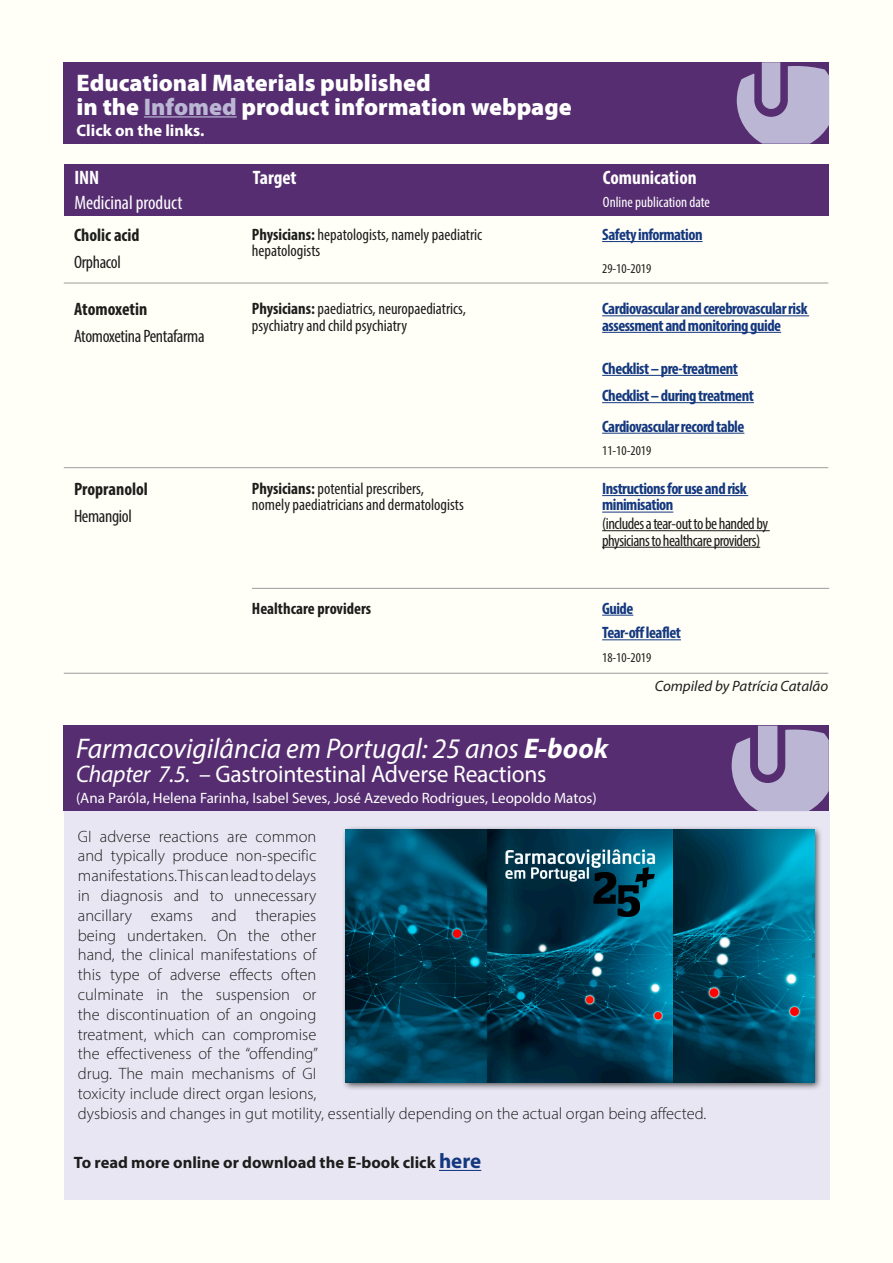
<style>
.page{position:relative;width:893px;height:1263px;background:#fffef7}
.page>*{position:absolute;margin:0;border:0;box-sizing:border-box;transform-origin:0 0}
.t1{font:italic 28.5px "Myriad Pro";color:#fff}
.t2{font:900 24px/24px "Myriad Pro";color:#fff}
.t3{font:24px "Myriad Pro";letter-spacing:-.01em;color:#fff}
.t4{font:700 condensed 19.5px "Myriad Pro";color:#fff}
.t5{font:condensed 19.5px "Myriad Pro";color:#fff}
.t6{font:condensed 18px "Myriad Pro";letter-spacing:-.02em;color:#1d1d1b}
.t7{font:700 condensed 18px "Myriad Pro";color:#1d1d1b}
.t8{font:300 16.5px/19.8px "Myriad Pro";color:#1d1d1b}
.t9{font:700 condensed 16.5px/16.5px "Myriad Pro";letter-spacing:-.03em;color:#14387f}
.t10{font:condensed 16.5px/16.5px "Myriad Pro";color:#1d1d1b}
.t11{font:condensed 16.5px/16.5px "Myriad Pro";letter-spacing:-.03em;color:#1d1d1b}
.t12{font:700 16.5px "Myriad Pro";color:#1d1d1b}
.t13{font:700 condensed 16.5px "Myriad Pro";color:#1d1d1b}
.t14{font:700 16.5px "Myriad Pro";color:#fff}
.t15{font:15px "Myriad Pro";color:#fff}
.t16{font:italic 15px "Myriad Pro";color:#1d1d1b}
.t17{font:condensed 15px "Myriad Pro";color:#fff}
.t18{font:condensed 13.5px "Myriad Pro";color:#1d1d1b}
.s1{color:#bab6d3}
.s2{font-weight:700}
.s3{font-style:italic}
.s4{font-size:21px;color:#14387f}
</style>
<div class="page">
<hr style="left:602px;top:241px;width:101px;height:1px;background:#14387f">
<hr style="left:602px;top:315px;width:207px;height:1px;background:#14387f">
<hr style="left:602px;top:332px;width:179px;height:1px;background:#14387f">
<hr style="left:602px;top:495px;width:146px;height:1px;background:#14387f">
<hr style="left:602px;top:512px;width:71px;height:1px;background:#14387f">
<hr style="left:602px;top:530px;width:168px;height:1px;background:#1d1d1b">
<hr style="left:602px;top:547px;width:158px;height:1px;background:#1d1d1b">
<hr style="left:602px;top:615px;width:31px;height:1px;background:#14387f">
<hr style="left:602px;top:639px;width:79px;height:1px;background:#14387f">
<hr style="left:602px;top:375px;width:136px;height:1px;background:#14387f">
<hr style="left:602px;top:402px;width:152px;height:1px;background:#14387f">
<hr style="left:602px;top:433px;width:142px;height:1px;background:#14387f">
<hr style="left:64px;top:283px;width:764px;height:1px;background:#9d9d9d">
<hr style="left:64px;top:467px;width:764px;height:1px;background:#9d9d9d">
<hr style="left:252px;top:588px;width:577px;height:1px;background:#9d9d9d">
<hr style="left:64px;top:673px;width:764px;height:1px;background:#9d9d9d">
<div style="left:64px;top:811px;width:766px;height:388px;background:#e9e6f4"></div>
<div style="left:63px;top:726px;width:766px;height:85px;background:#552d70"></div>
<svg style="left:732px;top:726px;width:97px;height:85px"></svg>
<hr style="left:439px;top:1170px;width:42px;height:1px;background:#14387f">
<div style="left:342px;top:825px;width:481px;height:266px;background:#1d1d1b;opacity:.75"></div>
<img style="left:346px;top:829px;width:468px;height:253px">
<div style="left:64px;top:164px;width:764px;height:51px;background:#552d70"></div>
<div style="left:64px;top:62px;width:765px;height:82px;background:#552d70"></div>
<hr style="left:144px;top:116px;width:93px;height:2px;background:#bab6d3">
<svg style="left:737px;top:62px;width:92px;height:82px"></svg>
<h2 class="t2" style="left:77px;top:69px;width:497px">Educational Materials published<br>in the <span class="s1">Infomed</span> product information webpage</h2>
<p class="t14" style="left:77px;top:120px;width:129px">Click on the links.</p>
<p class="t4" style="left:74px;top:165px;width:26px">INN</p>
<p class="t5" style="left:74px;top:190px;width:109px">Medicinal product</p>
<p class="t7" style="left:74px;top:224px;width:67px">Cholic acid</p>
<p class="t6" style="left:74px;top:251px;width:48px">Orphacol</p>
<p class="t7" style="left:74px;top:298px;width:75px">Atomoxetin</p>
<p class="t6" style="left:74px;top:325px;width:132px">Atomoxetina Pentafarma</p>
<p class="t7" style="left:74px;top:478px;width:75px">Propranolol</p>
<p class="t6" style="left:74px;top:505px;width:59px">Hemangiol</p>
<p class="t4" style="left:253px;top:165px;width:45px">Target</p>
<p class="t4" style="left:603px;top:165px;width:95px">Comunication</p>
<p class="t17" style="left:603px;top:193px;width:109px">Online publication date</p>
<p class="t10" style="left:252px;top:226px;width:232px"><span class="s2">Physicians:</span> hepatologists, namely paediatric hepatologists</p>
<p class="t9" style="left:602px;top:226px;width:102px">Safety information</p>
<p class="t18" style="left:602px;top:260px;width:51px">29-10-2019</p>
<p class="t10" style="left:252px;top:300px;width:215px"><span class="s2">Physicians:</span> paediatrics, neuropaediatrics, psychiatry and child psychiatry</p>
<p class="t9" style="left:602px;top:300px;width:207px">Cardiovascular and cerebrovascular risk assessment and monitoring guide</p>
<p class="t9" style="left:602px;top:354px;width:153px;line-height:27.3px">Checklist – pre-treatment<br>Checklist – during treatment</p>
<p class="t9" style="left:602px;top:417px;width:144px">Cardiovascular record table</p>
<p class="t18" style="left:602px;top:442px;width:51px">11-10-2019</p>
<p class="t10" style="left:252px;top:480px;width:213px"><span class="s2">Physicians:</span> potential prescribers, nomely paediatricians and dermatologists</p>
<p class="t9" style="left:602px;top:480px;width:146px">Instructions for use and risk minimisation</p>
<p class="t11" style="left:602px;top:515px;width:168px">(includes a tear-out to be handed by physicians to healthcare providers)</p>
<p class="t13" style="left:252px;top:598px;width:121px">Healthcare providers</p>
<p class="t9" style="left:602px;top:595px;width:80px;line-height:24.6px">Guide<br>Tear-off leaflet</p>
<p class="t18" style="left:602px;top:649px;width:51px">18-10-2019</p>
<p class="t16" style="left:655px;top:676px;width:175px">Compiled by Patrícia Catalão</p>
<h1 class="t1" style="left:76px;top:730px;width:534px">Farmacovigilância em Portugal: 25 anos <span class="s2">E-book</span></h1>
<h2 class="t3" style="left:76px;top:759px;width:472px"><span class="s3">Chapter 7.5.</span> – Gastrointestinal Adverse Reactions</h2>
<p class="t15" style="left:76px;top:788px;width:522px">(Ana Paróla, Helena Farinha, Isabel Seves, José Azevedo Rodrigues, Leopoldo Matos)</p>
<p class="t8" style="left:78px;top:826px;width:630px">GI adverse reactions are common<br>and typically produce non-specific<br>manifestations. This can lead to delays<br>in diagnosis and to unnecessary<br>ancillary exams and therapies<br>being undertaken. On the other<br>hand, the clinical manifestations of<br>this type of adverse effects often<br>culminate in the suspension or<br>the discontinuation of an ongoing<br>treatment, which can compromise<br>the effectiveness of the “offending”<br>drug. The main mechanisms of GI<br>toxicity include direct organ lesions,<br>dysbiosis and changes in gut motility, essentially depending on the actual organ being affected.</p>
<p class="t12" style="left:74px;top:1152px;width:409px">To read more online or download the E-book click <span class="s4">here</span></p>
</div>
